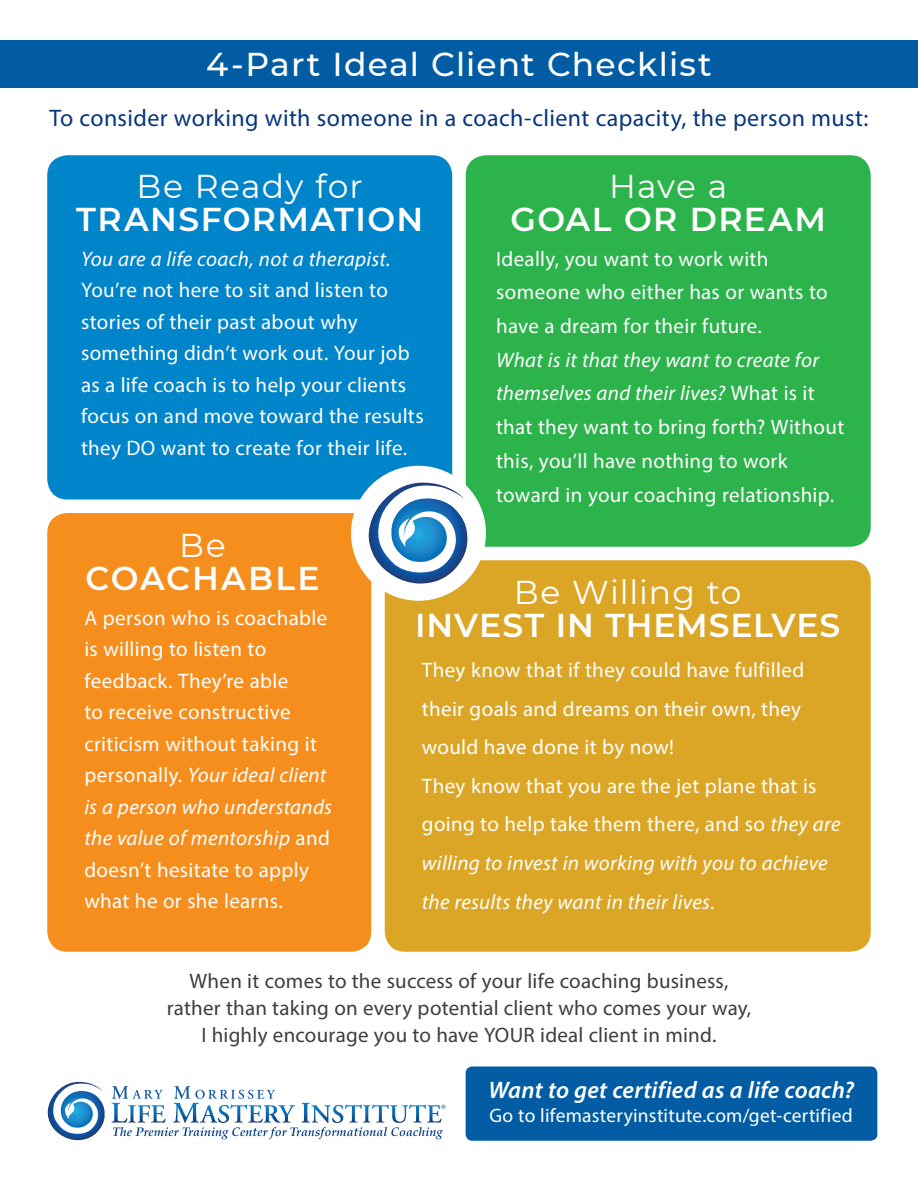
<style>
.page{position:relative;width:918px;height:1188px;background:#fff}
.page>*{position:absolute;margin:0;border:0;box-sizing:border-box;transform-origin:0 0}
.t1{font:600 33px "Montserrat";letter-spacing:.04em;color:#fff}
.t2{font:33px "Montserrat";letter-spacing:.035em;color:#fff}
.t3{font:500 33px "Montserrat";letter-spacing:.035em;color:#fff}
.t4{font:600 33px "Montserrat";letter-spacing:.06em;color:#fff}
.t5{font:24px "Myriad Pro";letter-spacing:.015em;color:#08357c}
.t6{font:italic 600 24px "Myriad Pro";letter-spacing:.01em;color:#fff}
.t7{font:21px/31.5px "Myriad Pro";letter-spacing:.015em;color:#fff}
.t8{font:21px/27px "Myriad Pro";letter-spacing:.01em;color:#3e3e3f;text-align:center}
.t9{font:italic 21px "Myriad Pro";letter-spacing:.015em;color:#fff}
.t10{font:19.5px "Myriad Pro";letter-spacing:.015em;color:#fff}
.s1{font-style:italic}
</style>
<div class="page">
<div style="left:0;top:40px;width:918px;height:48px;background:#015ca3"></div>
<div style="left:47px;top:155px;width:405px;height:345px;background:#0084ca;border-radius:20px"></div>
<div style="left:47px;top:513px;width:324px;height:439px;background:#f68e1e;border-radius:20px"></div>
<div style="left:466px;top:155px;width:405px;height:392px;background:#2cb34b;border-radius:20px"></div>
<div style="left:385px;top:560px;width:486px;height:392px;background:#dba626;border-radius:20px"></div>
<div style="left:466px;top:1066px;width:411px;height:75px;background:#015ca3;border-radius:7px"></div>
<svg style="left:47px;top:1082px;width:58px;height:58px"></svg>
<svg style="left:111px;top:1086px;width:335px;height:53px"></svg>
<div style="left:351px;top:466px;width:135px;height:135px;background:#fff;border-radius:50%"></div>
<svg style="left:368px;top:483px;width:101px;height:101px"></svg>
<h1 class="t3" style="left:206px;top:41px;width:507px">4-Part Ideal Client Checklist</h1>
<p class="t5" style="left:49px;top:103px;width:821px">To consider working with someone in a coach-client capacity, the person must:</p>
<h1 class="t2" style="left:137px;top:164px;width:228px">Be Ready for</h1>
<h1 class="t1" style="left:76px;top:196px;width:349px">TRANSFORMATION</h1>
<p class="t9" style="left:81px;top:245px;width:311px">You are a life coach, not a therapist.</p>
<p class="t7" style="left:81px;top:274px;width:344px">You’re not here to sit and listen to stories of their past about why something didn’t work out. Your job as a life coach is to help your clients focus on and move toward the results they DO want to create for their life.</p>
<h1 class="t2" style="left:609px;top:164px;width:120px">Have a</h1>
<h1 class="t1" style="left:511px;top:196px;width:317px">GOAL OR DREAM</h1>
<p class="t7" style="left:496px;top:241px;width:333px;line-height:33.8px">Ideally, you want to work with someone who either has or wants to have a dream for their future.</p>
<p class="t7" style="left:496px;top:342px;width:350px;line-height:33.8px"><span class="s1">What is it that they want to create for themselves and their lives?</span> What is it that they want to bring forth? Without this, you’ll have nothing to work toward in your coaching relationship.</p>
<h1 class="t2" style="left:179px;top:522px;width:48px">Be</h1>
<h1 class="t4" style="left:85px;top:554px;width:236px">COACHABLE</h1>
<p class="t7" style="left:84px;top:601px;width:249px">A person who is coachable is willing to listen to feedback. They’re able<br>to receive constructive criticism without taking it personally. <span class="s1">Your ideal client is a person who understands the value of mentorship</span> and doesn’t hesitate to apply what he or she learns.</p>
<h1 class="t2" style="left:514px;top:569px;width:229px">Be Willing to</h1>
<h1 class="t1" style="left:415px;top:601px;width:427px">INVEST IN THEMSELVES</h1>
<p class="t7" style="left:422px;top:651px;width:420px;line-height:38.5px">They know that if they could have fulfilled their goals and dreams on their own, they would have done it by now!<br>They know that you are the jet plane that is going to help take them there, and so <span class="s1">they are willing to invest in working with you to achieve the results they want in their lives.</span></p>
<p class="t8" style="left:167px;top:967px;width:586px">When it comes to the success of your life coaching business, rather than taking on every potential client who comes your way,<br>I highly encourage you to have YOUR ideal client in mind.</p>
<p class="t6" style="left:488px;top:1075px;width:367px">Want to get certified as a life coach?</p>
<p class="t10" style="left:490px;top:1103px;width:365px">Go to lifemasteryinstitute.com/get-certified</p>
</div>
